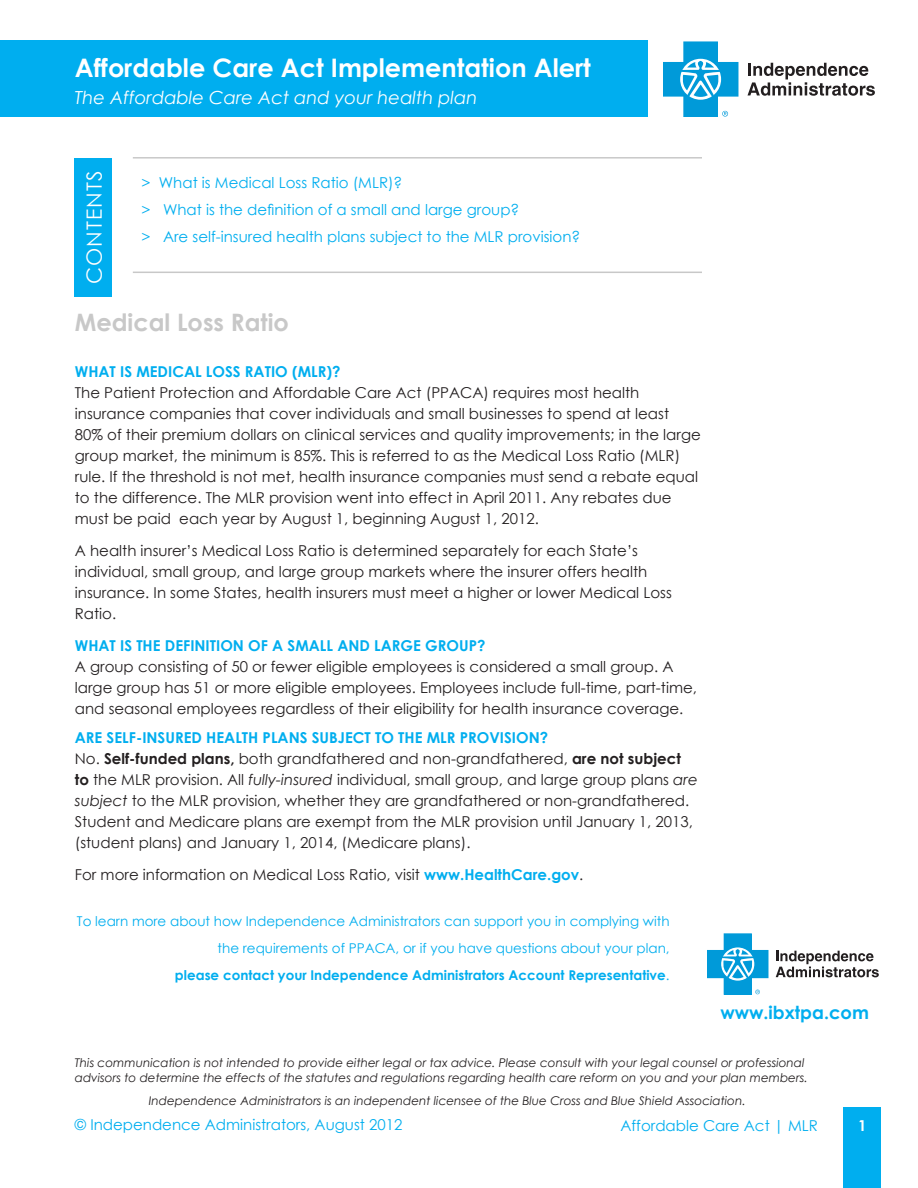
<style>
.page{position:relative;width:918px;height:1188px;background:#fff}
.page>*{position:absolute;margin:0;border:0;box-sizing:border-box;transform-origin:0 0}
.t1{font:700 25.5px "Century Gothic";color:#fff}
.t2{font:700 24px "Century Gothic";color:#c8c8c8}
.t3{font:21px "Century Gothic";letter-spacing:.05em;color:#fff}
.t4{font:italic 18px "Century Gothic";color:#fff}
.t5{font:700 18px "Century Gothic";color:#00aeef}
.t6{font:15px/21px "Century Gothic";color:#231f20}
.t7{font:15px "Century Gothic";color:#00aeef}
.t8{font:700 15px "Century Gothic";color:#fff}
.t9{font:13.5px/27px "Century Gothic";color:#00aeef;text-align:right}
.t10{font:italic 12px/15px "Century Gothic";color:#231f20}
.s1{font-weight:700;color:#00aeef}
.s2{font-weight:700}
.s3{font-style:italic}
</style>
<div class="page">
<div style="left:0;top:40px;width:648px;height:77px;background:#00aeef"></div>
<div style="left:844px;top:1107px;width:37px;height:81px;background:#00aeef"></div>
<hr style="left:133px;top:157px;width:569px;height:2px;background:#c8c8c8">
<hr style="left:133px;top:272px;width:569px;height:1px;background:#c8c8c8">
<div style="left:75px;top:158px;width:37px;height:138px;background:#00aeef"></div>
<div style="left:684px;top:42px;width:33px;height:75px;background:#009ad9"></div>
<div style="left:684px;top:42px;width:34px;height:75px;border:1px solid #009ad9"></div>
<div style="left:663px;top:62px;width:75px;height:34px;background:#009ad9"></div>
<div style="left:680px;top:59px;width:41px;height:41px;border:2px solid #fff;border-radius:50%"></div>
<svg style="left:681px;top:61px;width:40px;height:36px"></svg>
<svg style="left:722px;top:111px;width:6px;height:6px"></svg>
<svg style="left:748px;top:63px;width:127px;height:33px"></svg>
<div style="left:724px;top:934px;width:27px;height:60px;background:#009ad9"></div>
<div style="left:724px;top:934px;width:28px;height:60px;border:1px solid #009ad9"></div>
<div style="left:708px;top:950px;width:60px;height:28px;background:#009ad9"></div>
<div style="left:707px;top:950px;width:61px;height:28px;border:1px solid #009ad9"></div>
<svg style="left:722px;top:948px;width:32px;height:32px"></svg>
<div style="left:721px;top:947px;width:33px;height:34px;border:1px solid #fff;border-radius:50%"></div>
<svg style="left:722px;top:949px;width:32px;height:29px"></svg>
<svg style="left:755px;top:990px;width:5px;height:4px"></svg>
<svg style="left:776px;top:951px;width:103px;height:26px"></svg>
<p class="t1" style="left:75px;top:49px;width:518px">Affordable Care Act Implementation Alert</p>
<p class="t4" style="left:75px;top:85px;width:404px">The Affordable Care Act and your health plan</p>
<p class="t3" style="left:79px;top:284px;width:115px;rotate:-90deg">CONTENTS</p>
<p class="t7" style="left:141px;top:173px;width:263px">&gt; What is Medical Loss Ratio (MLR)?</p>
<p class="t7" style="left:141px;top:200px;width:380px">&gt; What is the definition of a small and large group?</p>
<p class="t7" style="left:141px;top:227px;width:440px">&gt; Are self-insured health plans subject to the MLR provision?</p>
<p class="t2" style="left:75px;top:304px;width:216px">Medical Loss Ratio</p>
<p class="t6" style="left:75px;top:361px;width:628px"><span class="s1">WHAT IS MEDICAL LOSS RATIO (MLR)?<br></span>The Patient Protection and Affordable Care Act (PPACA) requires most health insurance companies that cover individuals and small businesses to spend at least 80% of their premium dollars on clinical services and quality improvements; in the large group market, the minimum is 85%. This is referred to as the Medical Loss Ratio (MLR) rule. If the threshold is not met, health insurance companies must send a rebate equal to the difference. The MLR provision went into effect in April 2011. Any rebates due must be paid each year by August 1, beginning August 1, 2012.</p>
<p class="t6" style="left:75px;top:540px;width:599px">A health insurer’s Medical Loss Ratio is determined separately for each State’s individual, small group, and large group markets where the insurer offers health insurance. In some States, health insurers must meet a higher or lower Medical Loss Ratio.</p>
<p class="t6" style="left:75px;top:635px;width:624px"><span class="s1">WHAT IS THE DEFINITION OF A SMALL AND LARGE GROUP?<br></span>A group consisting of 50 or fewer eligible employees is considered a small group. A large group has 51 or more eligible employees. Employees include full-time, part-time, and seasonal employees regardless of their eligibility for health insurance coverage.</p>
<p class="t6" style="left:75px;top:727px;width:624px"><span class="s1">ARE SELF-INSURED HEALTH PLANS SUBJECT TO THE MLR PROVISION?<br></span>No. <span class="s2">Self-funded plans,</span> both grandfathered and non-grandfathered, <span class="s2">are not subject to</span> the MLR provision. All <span class="s3">fully-insured</span> individual, small group, and large group plans <span class="s3">are subject</span> to the MLR provision, whether they are grandfathered or non-grandfathered.<br>Student and Medicare plans are exempt from the MLR provision until January 1, 2013, (student plans) and January 1, 2014, (Medicare plans).</p>
<p class="t6" style="left:75px;top:864px;width:510px">For more information on Medical Loss Ratio, visit <span class="s1">www.HealthCare.gov</span>.</p>
<p class="t9" style="left:77px;top:908px;width:594px">To learn more about how Independence Administrators can support you in complying with the requirements of PPACA, or if you have questions about your plan,<br><span class="s2">please contact your Independence Administrators Account Representative</span>.</p>
<p class="t5" style="left:720px;top:999px;width:150px">www.ibxtpa.com</p>
<p class="t10" style="left:75px;top:1054px;width:734px">This communication is not intended to provide either legal or tax advice. Please consult with your legal counsel or professional advisors to determine the effects of the statutes and regulations regarding health care reform on you and your plan members.</p>
<p class="t10" style="left:149px;top:1093px;width:599px">Independence Administrators is an independent licensee of the Blue Cross and Blue Shield Association.</p>
<p class="t7" style="left:75px;top:1114px;width:329px">© Independence Administrators, August 2012</p>
<p class="t7" style="left:621px;top:1115px;width:199px">Affordable Care Act | MLR</p>
<p class="t8" style="left:858px;top:1114px;width:10px">1</p>
</div>
